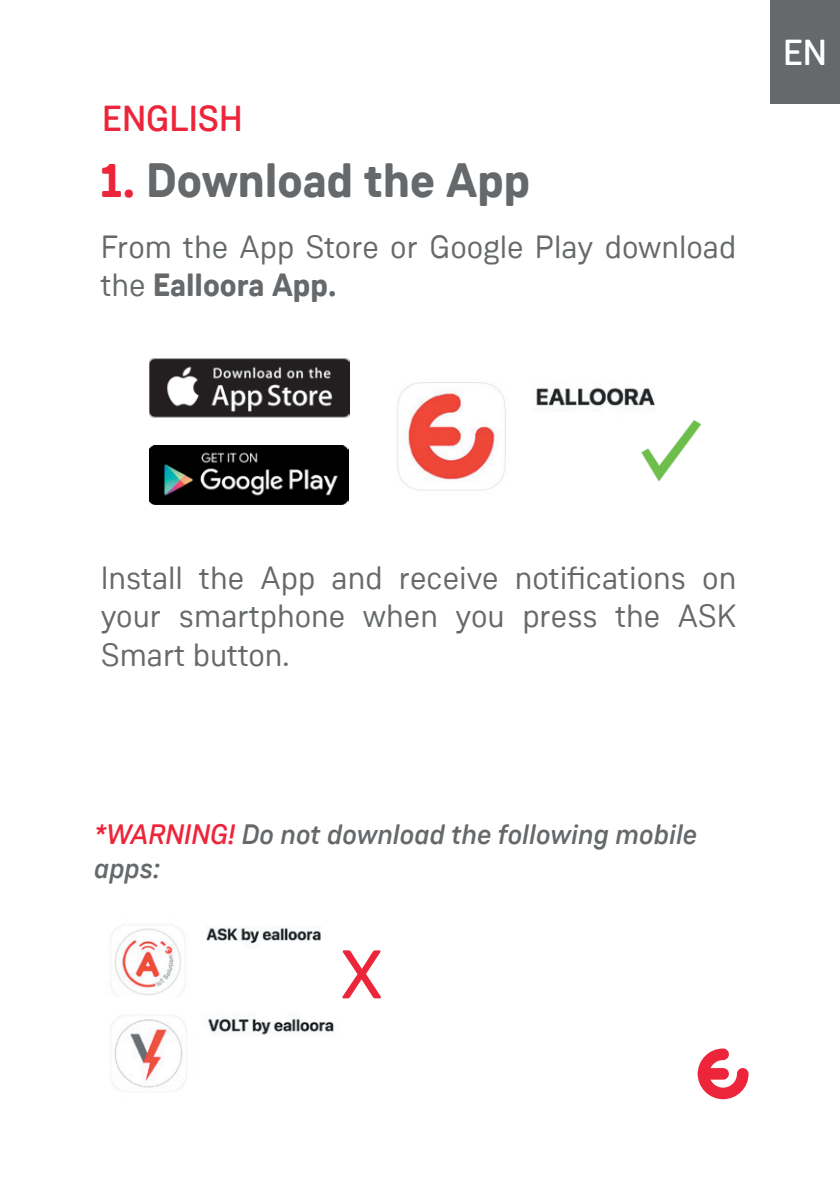
<style>
.page{position:relative;width:840px;height:1191px;background:#fff}
.page>*{position:absolute;margin:0;border:0;box-sizing:border-box;transform-origin:0 0}
.t1{font:96px "Weissenhof Grotesk";color:#ed253a}
.t2{font:700 48px "Weissenhof Grotesk";color:#66696b}
.t3{font:500 36px "Weissenhof Grotesk";color:#ed253a}
.t4{font:500 36px "Weissenhof Grotesk";color:#fff}
.t5{font:32px/38.4px "Weissenhof Grotesk";color:#66696b}
.t6{font:italic 500 28px/33.6px "Weissenhof Grotesk";color:#66696b}
.s1{color:#ed253a}
.s2{font-weight:700}
</style>
<div class="page">
<svg style="left:697px;top:1048px;width:51px;height:51px"></svg>
<div style="left:697px;top:1068px;width:31px;height:11px;background:#ed253a;border-radius:6px"></div>
<img style="left:110px;top:924px;width:211px;height:73px">
<img style="left:110px;top:1015px;width:224px;height:77px">
<img style="left:397px;top:382px;width:258px;height:109px">
<img style="left:149px;top:359px;width:200px;height:59px">
<img style="left:149px;top:445px;width:199px;height:59px">
<div style="left:769px;top:0;width:70px;height:103px;background:#66696b"></div>
<img style="left:638px;top:418px;width:64px;height:65px">
<p class="t3" style="left:102px;top:96px;width:142px">ENGLISH</p>
<h2 class="t2" style="left:101px;top:150px;width:430px"><span class="s1">1.</span> Download the App</h2>
<p class="t5" style="left:101px;top:228px;width:636px">From the App Store or Google Play download the <span class="s2">Ealloora App.</span></p>
<p class="t4" style="left:782px;top:31px;width:46px">EN</p>
<p class="t5" style="left:101px;top:558px;width:636px;text-align:justify">Install the App and receive notifications on your smartphone when you press the ASK Smart button.</p>
<p class="t6" style="left:95px;top:817px;width:604px"><span class="s1">*WARNING!</span> Do not download the following mobile apps:</p>
<h1 class="t1" style="left:340px;top:907px;width:44px">x</h1>
</div>
